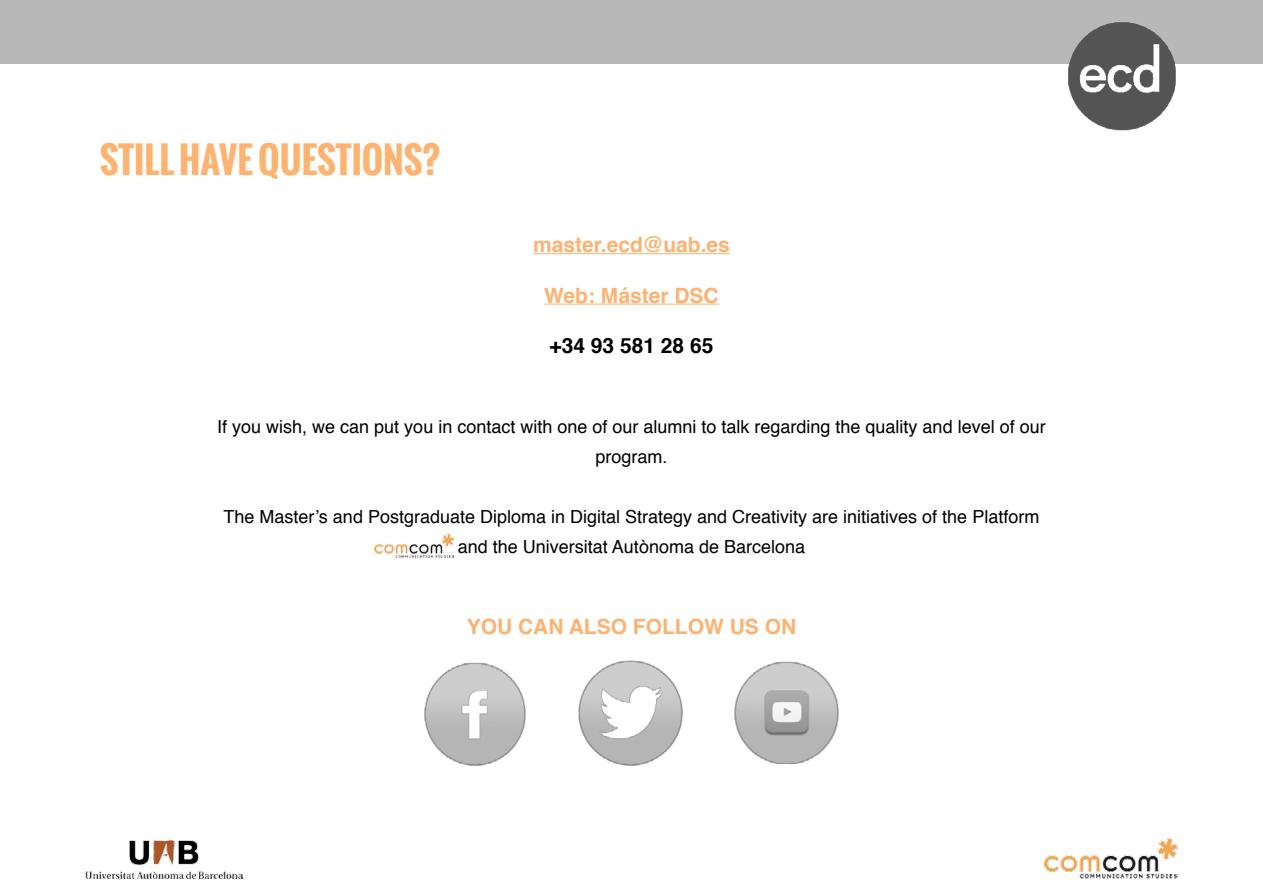
<style>
.page{position:relative;width:1263px;height:893px;background:#fff}
.page>*{position:absolute;margin:0;border:0;box-sizing:border-box;transform-origin:0 0}
.t1{font:700 36px "Oswald";color:#feb370}
.t2{font:700 21px "Helvetica";color:#feb271}
.t3{font:700 21px "Helvetica";color:#000}
.t4{font:18px/30px "Helvetica";color:#000;text-align:center}
</style>
<div class="page">
<div style="left:0;top:0;width:1263px;height:64px;background:#b8b8b8"></div>
<img style="left:85px;top:841px;width:157px;height:37px">
<img style="left:1045px;top:838px;width:133px;height:40px">
<img style="left:1068px;top:22px;width:108px;height:109px">
<hr style="left:533px;top:253px;width:197px;height:1px;background:#feb271">
<hr style="left:544px;top:304px;width:175px;height:1px;background:#feb271">
<img style="left:374px;top:533px;width:80px;height:25px">
<img style="left:424px;top:662px;width:102px;height:104px">
<img style="left:578px;top:660px;width:105px;height:106px">
<img style="left:734px;top:661px;width:105px;height:102px">
<h1 class="t1" style="left:100px;top:133px;width:341px">STILL HAVE QUESTIONS?</h1>
<p class="t2" style="left:533px;top:228px;width:198px">master.ecd@uab.es</p>
<p class="t2" style="left:544px;top:278px;width:176px">Web: Máster DSC</p>
<p class="t3" style="left:549px;top:329px;width:166px">+34 93 581 28 65</p>
<p class="t4" style="left:217px;top:413px;width:830px">If you wish, we can put you in contact with one of our alumni to talk regarding the quality and level of our program.</p>
<p class="t4" style="left:224px;top:503px;width:817px">The Master’s and Postgraduate Diploma in Digital Strategy and Creativity are initiatives of the Platform and the Universitat Autònoma de Barcelona</p>
<p class="t2" style="left:467px;top:609px;width:331px">YOU CAN ALSO FOLLOW US ON</p>
</div>
